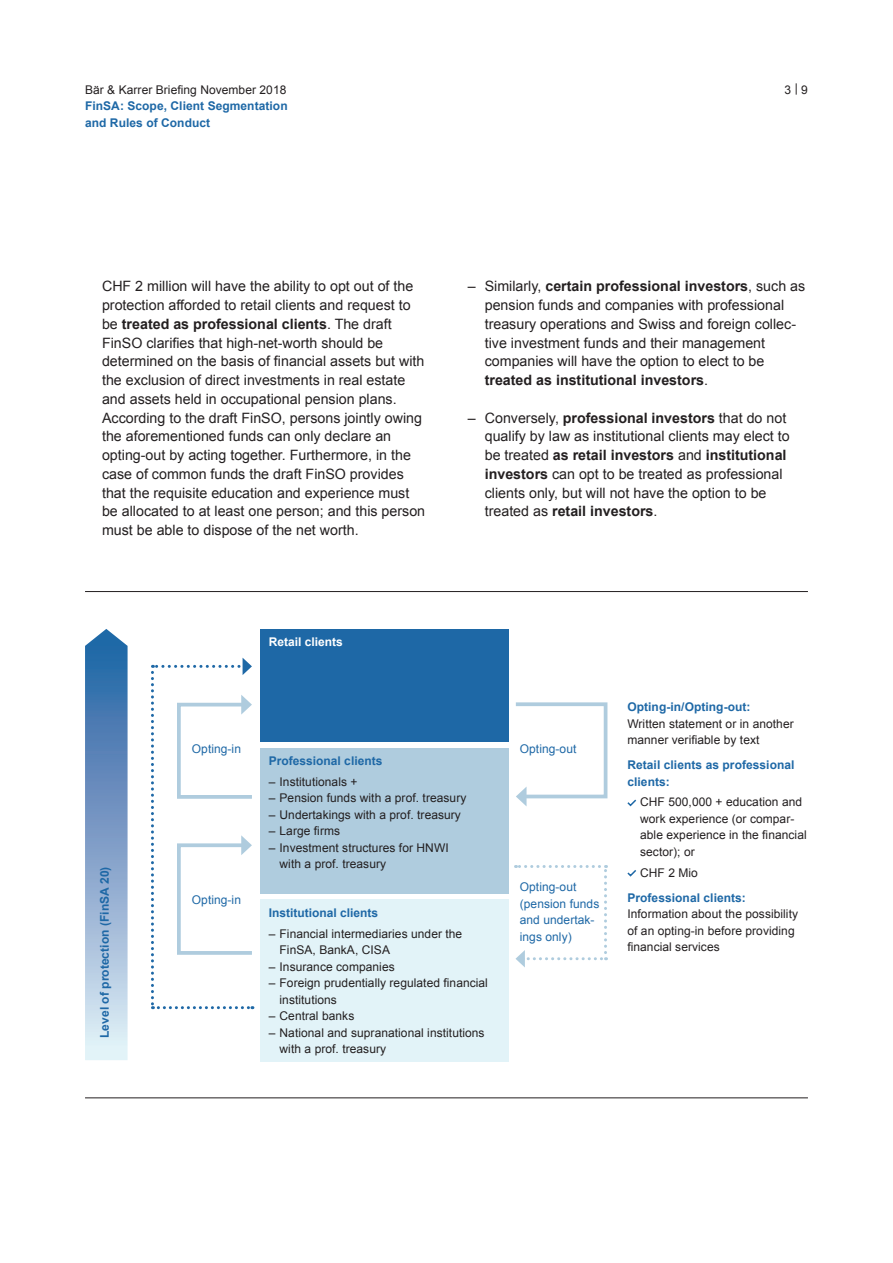
<style>
.page{position:relative;width:893px;height:1263px;background:#fff}
.page>*{position:absolute;margin:0;border:0;box-sizing:border-box;transform-origin:0 0}
.t1{font:14.25px/18.8px "Arial";color:#231f20}
.t2{font:12px/16.5px "Arial";letter-spacing:.005em;color:#231f20}
.t3{font:700 12px/16.5px "Arial";letter-spacing:.005em;color:#1e68a6}
.t4{font:12px/16.5px "Arial";letter-spacing:.005em;color:#1e68a6}
.t5{font:700 12px "Arial";color:#fff}
.s1{font-weight:700}
</style>
<div class="page">
<hr style="left:85px;top:591px;width:723px;height:1px;background:#231f20">
<hr style="left:85px;top:1097px;width:723px;height:1px;background:#231f20">
<div style="left:260px;top:629px;width:248px;height:112px;background:#1e68a6"></div>
<div style="left:260px;top:748px;width:248px;height:145px;background:#afccde"></div>
<div style="left:260px;top:900px;width:248px;height:162px;background:#e2f3f8"></div>
<svg style="left:627px;top:799px;width:10px;height:8px"></svg>
<svg style="left:627px;top:870px;width:9px;height:7px"></svg>
<svg style="left:85px;top:629px;width:43px;height:431px;background:#85a7cc"></svg>
<svg style="left:515px;top:702px;width:93px;height:104px"></svg>
<svg style="left:515px;top:865px;width:92px;height:102px"></svg>
<svg style="left:151px;top:658px;width:104px;height:351px"></svg>
<p class="t2" style="left:85px;top:81px;width:203px">Bär &amp; Karrer Briefing November 2018</p>
<p class="t3" style="left:85px;top:98px;width:204px">FinSA: Scope, Client Segmentation and Rules of Conduct</p>
<p class="t2" style="left:785px;top:81px;width:25px">3 | 9</p>
<p class="t1" style="left:102px;top:277px;width:325px">CHF 2 million will have the ability to opt out of the protection afforded to retail clients and request to be <span class="s1">treated as professional clients</span>. The draft FinSO clarifies that high-net-worth should be determined on the basis of financial assets but with the exclusion of direct investments in real estate and assets held in occupational pension plans.<br>According to the draft FinSO, persons jointly owing the aforementioned funds can only declare an opting-out by acting together. Furthermore, in the case of common funds the draft FinSO provides that the requisite education and experience must be allocated to at least one person; and this person must be able to dispose of the net worth.</p>
<p class="t1" style="left:485px;top:277px;width:322px;text-indent:-17px">– Similarly, <span class="s1">certain professional investors</span>, such as pension funds and companies with professional treasury operations and Swiss and foreign collec&shy;tive investment funds and their management companies will have the option to elect to be <span class="s1">treated as institutional investors</span>.</p>
<p class="t1" style="left:485px;top:408px;width:306px;text-indent:-17px">– Conversely, <span class="s1">professional investors</span> that do not qualify by law as institutional clients may elect to be treated <span class="s1">as retail investors</span> and <span class="s1">institutional investors</span> can opt to be treated as professional clients only, but will not have the option to be treated as <span class="s1">retail investors</span>.</p>
<p class="t3" style="left:97px;top:1038px;width:173px;rotate:-90deg">Level of protection (FinSA 20)</p>
<p class="t5" style="left:269px;top:634px;width:76px">Retail clients</p>
<p class="t4" style="left:192px;top:740px;width:51px">Opting-in</p>
<p class="t4" style="left:520px;top:740px;width:58px">Opting-out</p>
<p class="t3" style="left:269px;top:753px;width:115px">Professional clients</p>
<p class="t2" style="left:269px;top:773px;width:90px">– Institutionals +</p>
<p class="t2" style="left:269px;top:790px;width:199px">– Pension funds with a prof. treasury</p>
<p class="t2" style="left:269px;top:806px;width:194px">– Undertakings with a prof. treasury</p>
<p class="t2" style="left:269px;top:823px;width:73px">– Large firms</p>
<p class="t2" style="left:280px;top:839px;width:171px;text-indent:-11px">– Investment structures for HNWI with a prof. treasury</p>
<p class="t3" style="left:269px;top:905px;width:111px">Institutional clients</p>
<p class="t2" style="left:280px;top:925px;width:184px;text-indent:-11px">– Financial intermediaries under the<br>FinSA, BankA, CISA</p>
<p class="t2" style="left:269px;top:958px;width:127px">– Insurance companies</p>
<p class="t2" style="left:280px;top:975px;width:210px;text-indent:-11px">– Foreign prudentially regulated financial institutions</p>
<p class="t2" style="left:269px;top:1008px;width:87px">– Central banks</p>
<p class="t2" style="left:280px;top:1024px;width:207px;text-indent:-11px">– National and supranational institutions with a prof. treasury</p>
<p class="t4" style="left:520px;top:879px;width:81px">Opting-out (pension funds and undertak&shy;ings only)</p>
<p class="t4" style="left:192px;top:892px;width:51px">Opting-in</p>
<p class="t3" style="left:627px;top:699px;width:125px">Opting-in/Opting-out:</p>
<p class="t2" style="left:627px;top:715px;width:168px">Written statement or in another manner verifiable by text</p>
<p class="t3" style="left:627px;top:757px;width:169px">Retail clients as professional clients:</p>
<p class="t2" style="left:640px;top:794px;width:168px">CHF 500,000 + education and work experience (or compar&shy;able experience in the financial sector); or</p>
<p class="t2" style="left:640px;top:864px;width:59px">CHF 2 Mio</p>
<p class="t3" style="left:627px;top:889px;width:120px">Professional clients:</p>
<p class="t2" style="left:627px;top:906px;width:172px">Information about the possibility of an opting-in before providing financial services</p>
</div>
